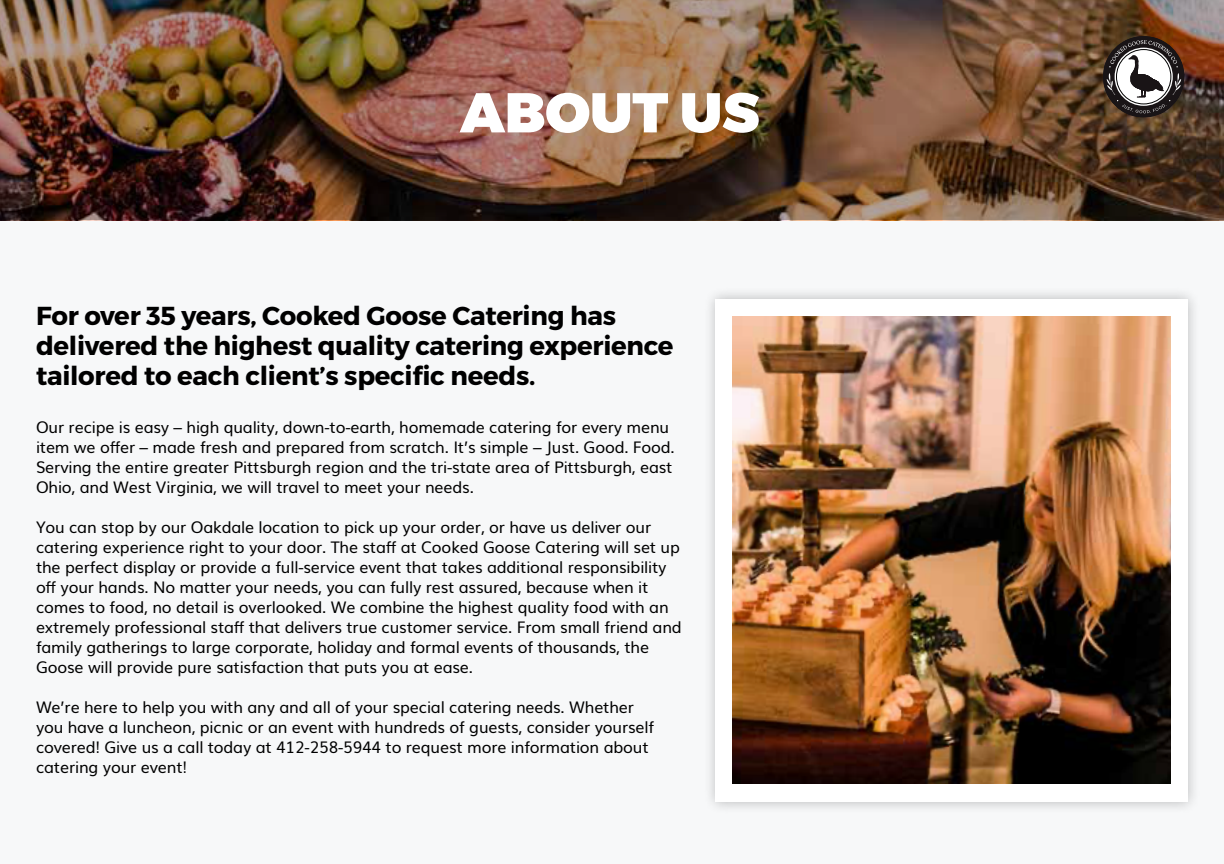
<style>
.page{position:relative;width:1224px;height:864px;background:#f7f8f9}
.page>*{position:absolute;margin:0;border:0;box-sizing:border-box;transform-origin:0 0}
.t1{font:900 56px "Montserrat";color:#fff}
.t2{font:700 26px/30px "Montserrat";letter-spacing:-.01em;color:#000}
.t3{font:16px/20px "Muli";letter-spacing:-.01em;color:#000}
</style>
<div class="page">
<div style="left:703px;top:286px;width:498px;height:529px;background:#000;opacity:.25"></div>
<div style="left:716px;top:299px;width:472px;height:502px;background:#fff"></div>
<img style="left:0;top:0;width:1224px;height:220px">
<img style="left:733px;top:317px;width:437px;height:467px">
<svg style="left:1103px;top:36px;width:81px;height:81px"></svg>
<svg style="left:1133px;top:66px;width:28px;height:28px"></svg>
<svg style="left:1135px;top:68px;width:24px;height:24px"></svg>
<h1 class="t1" style="left:460px;top:77px;width:301px">ABOUT US</h1>
<h2 class="t2" style="left:36px;top:301px;width:639px">For over 35 years, Cooked Goose Catering has delivered the highest quality catering experience tailored to each client’s specific needs.</h2>
<p class="t3" style="left:36px;top:416px;width:640px">Our recipe is easy – high quality, down-to-earth, homemade catering for every menu item we offer – made fresh and prepared from scratch. It’s simple – Just. Good. Food.<br>Serving the entire greater Pittsburgh region and the tri-state area of Pittsburgh, east Ohio, and West Virginia, we will travel to meet your needs.</p>
<p class="t3" style="left:36px;top:516px;width:647px">You can stop by our Oakdale location to pick up your order, or have us deliver our catering experience right to your door. The staff at Cooked Goose Catering will set up the perfect display or provide a full-service event that takes additional responsibility off your hands. No matter your needs, you can fully rest assured, because when it comes to food, no detail is overlooked. We combine the highest quality food with an extremely professional staff that delivers true customer service. From small friend and family gatherings to large corporate, holiday and formal events of thousands, the Goose will provide pure satisfaction that puts you at ease.</p>
<p class="t3" style="left:36px;top:696px;width:620px">We’re here to help you with any and all of your special catering needs. Whether you have a luncheon, picnic or an event with hundreds of guests, consider yourself covered! Give us a call today at 412-258-5944 to request more information about catering your event!</p>
</div>
